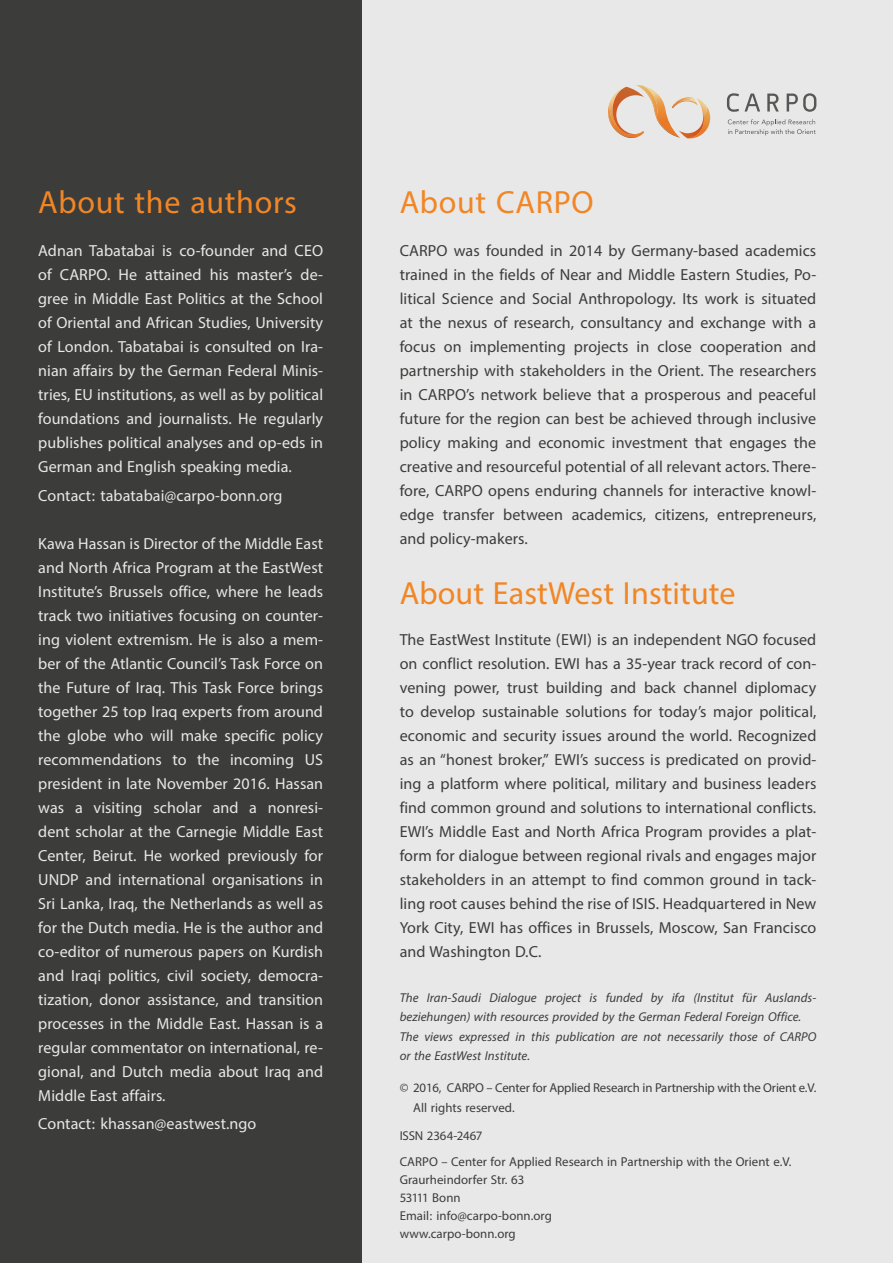
<style>
.page{position:relative;width:893px;height:1263px;background:#e8e8e8}
.page>*{position:absolute;margin:0;border:0;box-sizing:border-box;transform-origin:0 0}
.t1{font:45px "Myriad Arabic";letter-spacing:.015em;color:#f18625}
.t2{font:22.5px/24px "Myriad Arabic";letter-spacing:.005em;color:#3c3c3b;text-align:justify}
.t3{font:22.5px/24px "Myriad Arabic";letter-spacing:.005em;color:#e8e8e8;text-align:justify}
.t4{font:18px/18px "Myriad Arabic";letter-spacing:.005em;color:#3c3c3b}
.t5{font:italic 18px/19.5px "Myriad Arabic";letter-spacing:.005em;color:#3c3c3b}
</style>
<div class="page">
<div style="left:0;top:0;width:361px;height:1263px;background:#3c3c3b"></div>
<svg style="left:728px;top:119px;width:88px;height:16px"></svg>
<svg style="left:727px;top:93px;width:33px;height:19px"></svg>
<svg style="left:767px;top:94px;width:12px;height:18px"></svg>
<svg style="left:787px;top:93px;width:29px;height:19px"></svg>
<svg style="left:608px;top:85px;width:102px;height:53px"></svg>
<h1 class="t1" style="left:38px;top:171px;width:260px">About the authors</h1>
<h1 class="t1" style="left:400px;top:171px;width:196px">About CARPO</h1>
<p class="t3" style="left:38px;top:239px;width:286px">Adnan Tabatabai is co-founder and CEO of CARPO. He attained his master’s de&shy;gree in Middle East Politics at the School of Oriental and African Studies, University of London. Tabatabai is consulted on Ira&shy;nian affairs by the German Federal Minis&shy;tries, EU institutions, as well as by political foundations and journalists. He regularly publishes political analyses and op-eds in German and English speaking media.</p>
<p class="t3" style="left:38px;top:471px;width:286px;line-height:48px">Contact: tabatabai@carpo-bonn.org<br>Kawa Hassan is Director of the Middle East</p>
<p class="t3" style="left:38px;top:555px;width:286px">and North Africa Program at the EastWest Institute’s Brussels office, where he leads track two initiatives focusing on counter&shy;ing violent extremism. He is also a mem&shy;ber of the Atlantic Council’s Task Force on the Future of Iraq. This Task Force brings together 25 top Iraq experts from around the globe who will make specific policy recommendations to the incoming US president in late November 2016. Hassan was a visiting scholar and a nonresi&shy;dent scholar at the Carnegie Middle East Center, Beirut. He worked previously for UNDP and international organisations in Sri Lanka, Iraq, the Netherlands as well as for the Dutch media. He is the author and co-editor of numerous papers on Kurdish and Iraqi politics, civil society, democra&shy;tization, donor assistance, and transition processes in the Middle East. Hassan is a regular commentator on international, re&shy;gional, and Dutch media about Iraq and Middle East affairs.</p>
<p class="t3" style="left:38px;top:1112px;width:220px">Contact: khassan@eastwest.ngo</p>
<p class="t2" style="left:400px;top:238px;width:418px">CARPO was founded in 2014 by Germany-based academics trained in the fields of Near and Middle Eastern Studies, Po&shy;litical Science and Social Anthropology. Its work is situated at the nexus of research, consultancy and exchange with a focus on implementing projects in close cooperation and partnership with stakeholders in the Orient. The researchers in CARPO’s network believe that a prosperous and peaceful future for the region can best be achieved through inclusive policy making and economic investment that engages the creative and resourceful potential of all relevant actors. There&shy;fore, CARPO opens enduring channels for interactive knowl&shy;edge transfer between academics, citizens, entrepreneurs, and policy-makers.</p>
<h1 class="t1" style="left:400px;top:562px;width:337px">About EastWest Institute</h1>
<p class="t2" style="left:400px;top:627px;width:418px">The EastWest Institute (EWI) is an independent NGO focused on conflict resolution. EWI has a 35-year track record of con&shy;vening power, trust building and back channel diplomacy to develop sustainable solutions for today’s major political, economic and security issues around the world. Recognized as an “honest broker,” EWI’s success is predicated on provid&shy;ing a platform where political, military and business leaders find common ground and solutions to international conflicts.<br>EWI’s Middle East and North Africa Program provides a plat&shy;form for dialogue between regional rivals and engages major stakeholders in an attempt to find common ground in tack&shy;ling root causes behind the rise of ISIS. Headquartered in New York City, EWI has offices in Brussels, Moscow, San Francisco and Washington D.C.</p>
<p class="t5" style="left:400px;top:988px;width:418px">The Iran-Saudi Dialogue project is funded by ifa (Institut für Auslands&shy;beziehungen) with resources provided by the German Federal Foreign Office.<br>The views expressed in this publication are not necessarily those of CARPO or the EastWest Institute.</p>
<p class="t4" style="left:413px;top:1078px;width:405px;line-height:19.5px;text-indent:-14px">© 2016, CARPO – Center for Applied Research in Partnership with the Orient e.V.<br>All rights reserved.</p>
<p class="t4" style="left:400px;top:1122px;width:393px;line-height:26.5px">ISSN 2364-2467<br>CARPO – Center for Applied Research in Partnership with the Orient e.V.</p>
<p class="t4" style="left:400px;top:1171px;width:154px">Graurheindorfer Str. 63<br>53111 Bonn<br>Email: info@carpo-bonn.org www.carpo-bonn.org</p>
</div>
